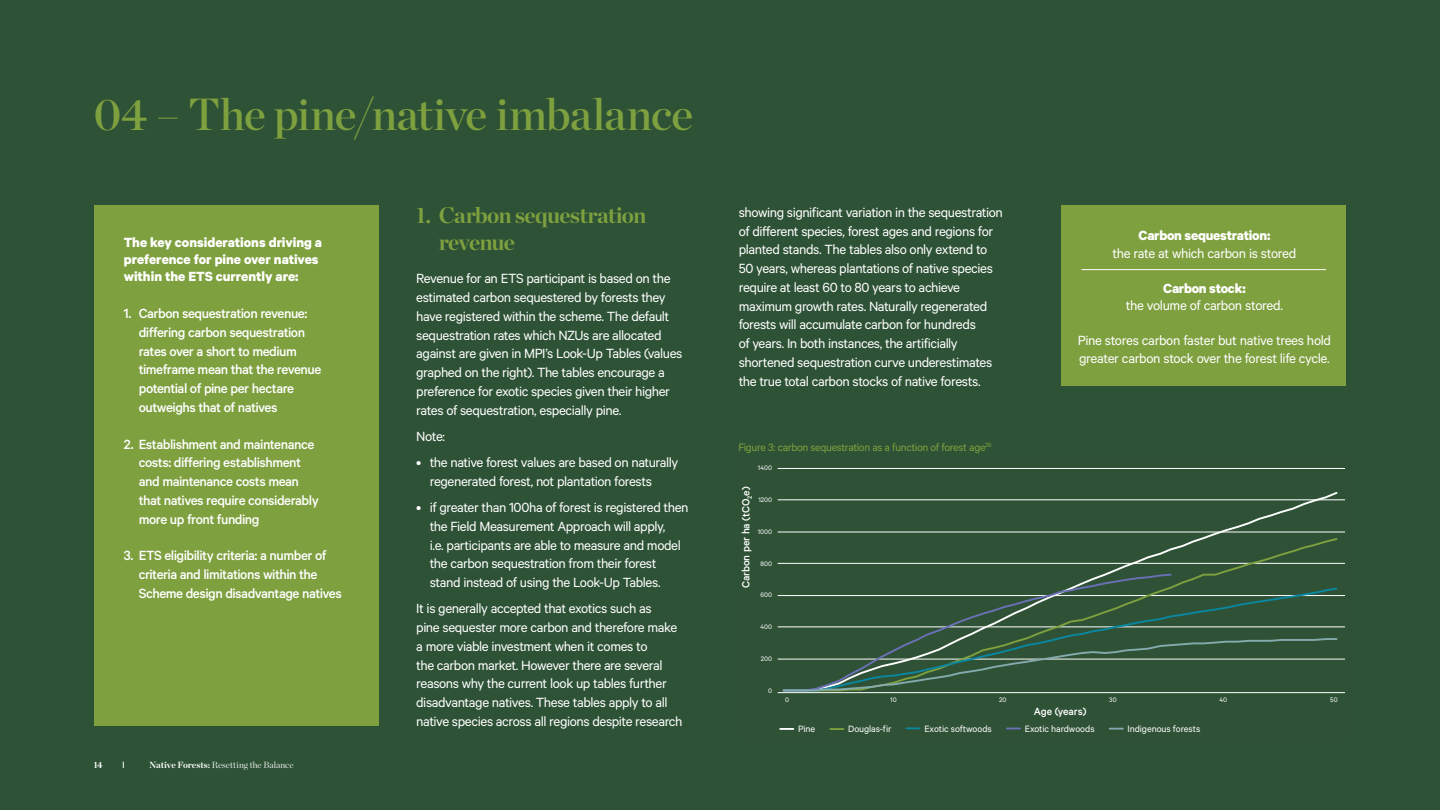
<style>
.page{position:relative;width:1440px;height:810px;background:#2e5236}
.page>*{position:absolute;margin:0;border:0;box-sizing:border-box;transform-origin:0 0}
.t1{font:45px "Chronicle Display Semi";letter-spacing:-.02em;color:#7ea03f}
.t2{font:700 22.5px/26.2px "Chronicle Display";letter-spacing:-.03em;color:#7ea03f}
.t3{font:15px/18.8px "Calibre";letter-spacing:-.03em;color:#fff}
.t4{font:500 15px/18.8px "Calibre";letter-spacing:-.035em;color:#fff}
.t5{font:700 15px/17.2px "Calibre";letter-spacing:-.005em;color:#fff}
.t6{font:12px "Calibre";letter-spacing:-.03em;color:#7ea03f}
.t7{font:500 11.77px "Calibre";letter-spacing:-.005em;color:#fff}
.t8{font:10.27px "Calibre";letter-spacing:-.005em;color:#fff}
.t9{font:300 9px "Chronicle Display";color:#fff}
.t10{font:700 9px "Chronicle Display";color:#fff}
.t11{font:7.35px "Calibre";letter-spacing:.01em;color:#fff}
.s1{font-weight:700}
</style>
<div class="page">
<div style="left:94px;top:206px;width:285px;height:520px;background:#7ea03f"></div>
<hr style="left:778px;top:468px;width:567px;height:1px;background:#fff">
<hr style="left:778px;top:499px;width:567px;height:1px;background:#fff">
<hr style="left:778px;top:532px;width:567px;height:1px;background:#fff">
<hr style="left:778px;top:563px;width:567px;height:1px;background:#fff">
<hr style="left:778px;top:595px;width:567px;height:1px;background:#fff">
<hr style="left:778px;top:626px;width:567px;height:1px;background:#fff">
<hr style="left:778px;top:659px;width:567px;height:1px;background:#fff">
<svg style="left:782px;top:492px;width:557px;height:45px"></svg>
<svg style="left:782px;top:537px;width:557px;height:36px"></svg>
<svg style="left:782px;top:573px;width:556px;height:119px"></svg>
<svg style="left:780px;top:728px;width:13px;height:2px"></svg>
<svg style="left:830px;top:728px;width:13px;height:2px"></svg>
<svg style="left:906px;top:727px;width:14px;height:2px"></svg>
<svg style="left:1007px;top:728px;width:13px;height:1px"></svg>
<svg style="left:1110px;top:728px;width:13px;height:2px"></svg>
<hr style="left:778px;top:692px;width:567px;height:1px;background:#fff">
<div style="left:1061px;top:206px;width:285px;height:180px;background:#7ea03f"></div>
<hr style="left:1082px;top:269px;width:244px;height:1px;background:#fff">
<h1 class="t1" style="left:94px;top:79px;width:601px">04 – The pine/native imbalance</h1>
<p class="t5" style="left:124px;top:233px;width:200px">The key considerations driving a preference for pine over natives within the ETS currently are:</p>
<p class="t4" style="left:139px;top:304px;width:184px;text-indent:-15px">1. Carbon sequestration revenue: differing carbon sequestration rates over a short to medium timeframe mean that the revenue potential of pine per hectare outweighs that of natives</p>
<p class="t4" style="left:139px;top:434px;width:182px;text-indent:-15px">2. Establishment and maintenance costs: differing establishment and maintenance costs mean that natives require considerably more up front funding</p>
<p class="t4" style="left:139px;top:546px;width:205px;text-indent:-15px">3. ETS eligibility criteria: a number of criteria and limitations within the<br>Scheme design disadvantage natives</p>
<p class="t10" style="left:94px;top:758px;width:10px">14</p>
<p class="t9" style="left:149px;top:758px;width:146px"><span class="s1">Native Forests:</span> Resetting the Balance</p>
<h2 class="t2" style="left:439px;top:201px;width:209px;text-indent:-22px">1. Carbon sequestration revenue</h2>
<p class="t3" style="left:416px;top:269px;width:268px">Revenue for an ETS participant is based on the estimated carbon sequestered by forests they have registered within the scheme. The default sequestration rates which NZUs are allocated against are given in MPI’s Look-Up Tables (values graphed on the right). The tables encourage a preference for exotic species given their higher rates of sequestration, especially pine.</p>
<p class="t3" style="left:416px;top:426px;width:30px">Note:</p>
<p class="t3" style="left:430px;top:453px;width:250px;text-indent:-14px">• the native forest values are based on naturally regenerated forest, not plantation forests</p>
<p class="t3" style="left:430px;top:498px;width:260px;text-indent:-14px">• if greater than 100ha of forest is registered then the Field Measurement Approach will apply,<br>i.e. participants are able to measure and model the carbon sequestration from their forest stand instead of using the Look-Up Tables.</p>
<p class="t3" style="left:416px;top:599px;width:268px">It is generally accepted that exotics such as<br>pine sequester more carbon and therefore make a more viable investment when it comes to<br>the carbon market. However there are several reasons why the current look up tables further disadvantage natives. These tables apply to all native species across all regions despite research</p>
<p class="t3" style="left:739px;top:202px;width:266px">showing significant variation in the sequestration of different species, forest ages and regions for planted stands. The tables also only extend to 50 years, whereas plantations of native species require at least 60 to 80 years to achieve maximum growth rates. Naturally regenerated forests will accumulate carbon for hundreds<br>of years. In both instances, the artificially shortened sequestration curve underestimates the true total carbon stocks of native forests.</p>
<p class="t6" style="left:738px;top:440px;width:255px">Figure 3: carbon sequestration as a function of forest age<sup>26</sup></p>
<p class="t11" style="left:758px;top:464px;width:16px">1400</p>
<p class="t7" style="left:739px;top:588px;width:103px;rotate:-90deg">Carbon per ha (tCO<sub>2</sub>e)</p>
<p class="t11" style="left:758px;top:495px;width:15px">1200</p>
<p class="t11" style="left:758px;top:528px;width:16px">1000</p>
<p class="t11" style="left:761px;top:560px;width:13px">800</p>
<p class="t11" style="left:760px;top:591px;width:13px">600</p>
<p class="t11" style="left:760px;top:623px;width:13px">400</p>
<p class="t11" style="left:761px;top:655px;width:13px">200</p>
<p class="t11" style="left:768px;top:687px;width:5px">0</p>
<p class="t5" style="left:1139px;top:227px;width:133px">Carbon sequestration:</p>
<p class="t3" style="left:1113px;top:243px;width:185px">the rate at which carbon is stored</p>
<p class="t5" style="left:1163px;top:279px;width:84px">Carbon stock:</p>
<p class="t3" style="left:1126px;top:296px;width:159px">the volume of carbon stored.</p>
<p class="t3" style="left:1078px;top:332px;width:255px;line-height:17.2px">Pine stores carbon faster but native trees hold greater carbon stock over the forest life cycle.</p>
<p class="t11" style="left:785px;top:695px;width:5px">0</p>
<p class="t11" style="left:890px;top:695px;width:8px">10</p>
<p class="t11" style="left:999px;top:695px;width:9px">20</p>
<p class="t11" style="left:1109px;top:695px;width:9px">30</p>
<p class="t11" style="left:1220px;top:695px;width:9px">40</p>
<p class="t11" style="left:1330px;top:695px;width:9px">50</p>
<p class="t7" style="left:1034px;top:704px;width:54px">Age (years)</p>
<p class="t8" style="left:798px;top:723px;width:19px">Pine</p>
<p class="t8" style="left:848px;top:723px;width:45px">Douglas-fir</p>
<p class="t8" style="left:924px;top:723px;width:69px">Exotic softwoods</p>
<p class="t8" style="left:1025px;top:723px;width:71px">Exotic hardwoods</p>
<p class="t8" style="left:1128px;top:723px;width:74px">Indigenous forests</p>
</div>
